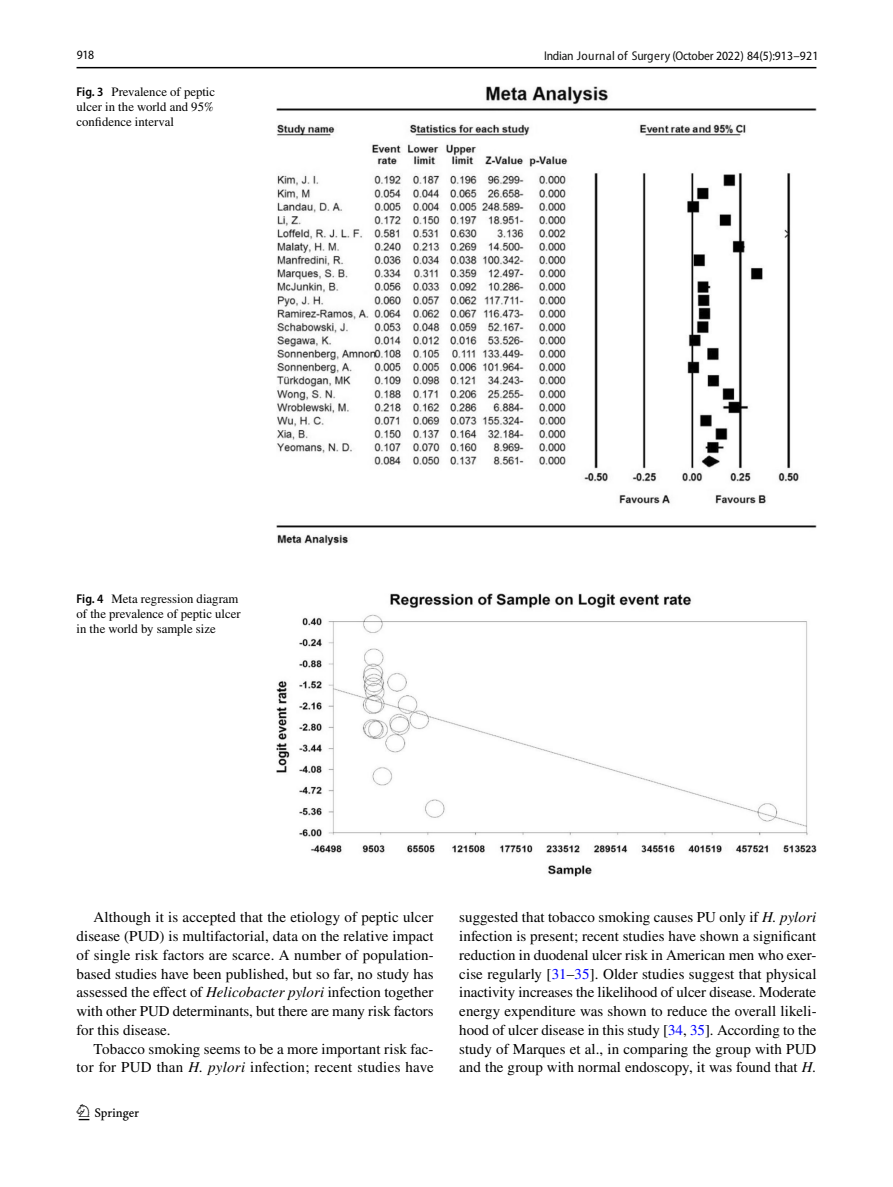
<style>
.page{position:relative;width:893px;height:1187px;background:#fff}
.page>*{position:absolute;margin:0;border:0;box-sizing:border-box;transform-origin:0 0}
.t1{font:22.5px "Springnew Regular 2";color:#000}
.t2{font:15px/18.8px "STIX";letter-spacing:.005em;color:#000;text-align:justify}
.t3{font:12.75px/15px "STIX";color:#000}
.t4{font:12.75px "Yckhdf Crhwhy Adv T Tc 488 b 0 e 6";letter-spacing:.03em;color:#131413}
.t5{font:12.75px "Adv T Tc 488 b 0 e 6";color:#000}
.s1{color:#000}
.s2{font-family:"Kkxvwc Qsfrxc Adv T Tc 488 b 0 e 6"}
.s3{font-family:"Nkvkqq Bsvtmx Adv T Tc 488 b 0 e 6";color:#000}
.s4{font-family:"Myriad Pro";font-weight:600;font-stretch:semi-condensed}
.s5{font-style:italic}
.s6{color:#00f}
</style>
<div class="page">
<hr style="left:77px;top:67px;width:739px;height:1px;background:#000">
<img style="left:276px;top:87px;width:540px;height:458px">
<img style="left:276px;top:593px;width:540px;height:283px">
<p class="t5" style="left:77px;top:50px;width:19px">918</p>
<p class="t4" style="left:544px;top:51px;width:276px">Indian Journal of Surgery <span class="s1">(</span><span class="s2">October</span> <span class="s1">2022) 84(5):913</span><span class="s3">–</span><span class="s1">921</span></p>
<p class="t3" style="left:77px;top:85px;width:140px"><span class="s4">Fig. 3</span> Prevalence of peptic ulcer in the world and 95% confidence interval</p>
<p class="t3" style="left:77px;top:592px;width:166px"><span class="s4">Fig. 4</span> Meta regression diagram of the prevalence of peptic ulcer in the world by sample size</p>
<p class="t2" style="left:77px;top:908px;width:359px;text-indent:17px">Although it is accepted that the etiology of peptic ulcer disease (PUD) is multifactorial, data on the relative impact of single risk factors are scarce. A number of population&shy;based studies have been published, but so far, no study has assessed the effect of <span class="s5">Helicobacter pylori</span> infection together with other PUD determinants, but there are many risk factors for this disease.</p>
<p class="t2" style="left:77px;top:1040px;width:359px;text-align:right">Tobacco smoking seems to be a more important risk fac&shy;tor for PUD than <span class="s5">H. pylori</span> infection; recent studies have</p>
<h1 class="t1" style="left:79px;top:1104px;width:62px">1 3</h1>
<p class="t2" style="left:459px;top:908px;width:359px">suggested that tobacco smoking causes PU only if <span class="s5">H. pylori </span>infection is present; recent studies have shown a significant reduction in duodenal ulcer risk in American men who exer&shy;cise regularly [<span class="s6">31</span>–<span class="s6">35</span>]. Older studies suggest that physical inactivity increases the likelihood of ulcer disease. Moderate energy expenditure was shown to reduce the overall likeli&shy;hood of ulcer disease in this study [<span class="s6">34</span>, <span class="s6">35</span>]. According to the study of Marques et al., in comparing the group with PUD and the group with normal endoscopy, it was found that <span class="s5">H.</span></p>
</div>
